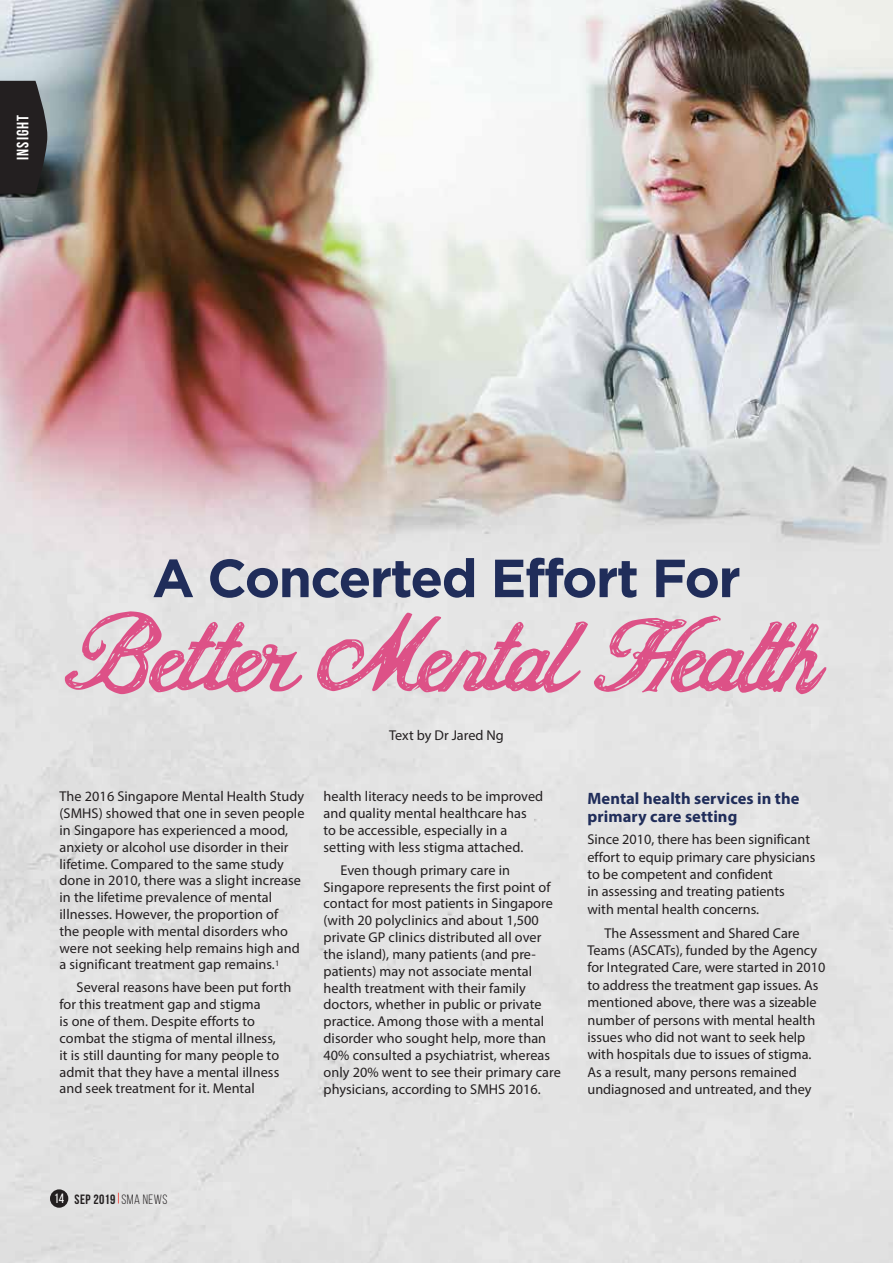
<style>
.page{position:relative;width:893px;height:1263px;background:#fff}
.page>*{position:absolute;margin:0;border:0;box-sizing:border-box;transform-origin:0 0}
.t1{font:143.85px "CF Jacques Cartier";letter-spacing:-.095em;color:#dd5187}
.t2{font:700 53.55px "Gotham";letter-spacing:-.03em;color:#202d5a}
.t3{font:700 16.5px/17.4px "Myriad Pro";letter-spacing:.005em;color:#202d5a}
.t4{font:700 16.5px "Bebas Neue";letter-spacing:.065em;color:#fff}
.t5{font:14.25px/16.8px "Myriad Pro";letter-spacing:.005em;color:#231f20}
.t6{font:700 13.5px "Bebas Neue";letter-spacing:.035em;color:#231f20}
.s1{font-weight:400;color:#fff}
.s2{font-weight:400}
</style>
<div class="page">
<img style="left:0;top:0;width:893px;height:1263px">
<div style="left:50px;top:1189px;width:18px;height:19px;background:#231f20;border-radius:50%"></div>
<svg style="left:0;top:81px;width:47px;height:113px"></svg>
<p class="t4" style="left:14px;top:160px;width:47px;rotate:-90deg">INSIGHT</p>
<h2 class="t2" style="left:152px;top:543px;width:590px">A Concerted Effort For</h2>
<h1 class="t1" style="left:66px;top:589px;width:763px">Better Mental Health</h1>
<p class="t5" style="left:60px;top:788px;width:246px">The 2016 Singapore Mental Health Study (SMHS) showed that one in seven people in Singapore has experienced a mood, anxiety or alcohol use disorder in their lifetime. Compared to the same study done in 2010, there was a slight increase in the lifetime prevalence of mental illnesses. However, the proportion of<br>the people with mental disorders who were not seeking help remains high and a significant treatment gap remains.<sup>1</sup></p>
<p class="t5" style="left:60px;top:979px;width:233px;text-indent:17px">Several reasons have been put forth for this treatment gap and stigma<br>is one of them. Despite efforts to combat the stigma of mental illness,<br>it is still daunting for many people to admit that they have a mental illness and seek treatment for it. Mental</p>
<p class="t5" style="left:389px;top:726px;width:116px">Text by Dr Jared Ng</p>
<p class="t5" style="left:323px;top:788px;width:221px">health literacy needs to be improved and quality mental healthcare has<br>to be accessible, especially in a setting with less stigma attached.</p>
<p class="t5" style="left:323px;top:861px;width:239px;text-indent:17px">Even though primary care in Singapore represents the first point of contact for most patients in Singapore (with 20 polyclinics and about 1,500 private GP clinics distributed all over the island), many patients (and pre&shy;patients) may not associate mental health treatment with their family doctors, whether in public or private practice. Among those with a mental disorder who sought help, more than 40% consulted a psychiatrist, whereas only 20% went to see their primary care physicians, according to SMHS 2016.</p>
<p class="t3" style="left:587px;top:790px;width:214px">Mental health services in the primary care setting</p>
<p class="t5" style="left:587px;top:830px;width:229px;line-height:17.4px">Since 2010, there has been significant effort to equip primary care physicians to be competent and confident<br>in assessing and treating patients<br>with mental health concerns.</p>
<p class="t5" style="left:587px;top:924px;width:239px;line-height:17.4px;text-indent:17px">The Assessment and Shared Care Teams (ASCATs), funded by the Agency for Integrated Care, were started in 2010 to address the treatment gap issues. As mentioned above, there was a sizeable number of persons with mental health issues who did not want to seek help with hospitals due to issues of stigma.<br>As a result, many persons remained undiagnosed and untreated, and they</p>
<p class="t6" style="left:54px;top:1191px;width:115px"><span class="s1">14</span> SEP 2019 <span class="s2">SMA NEWS</span></p>
</div>
